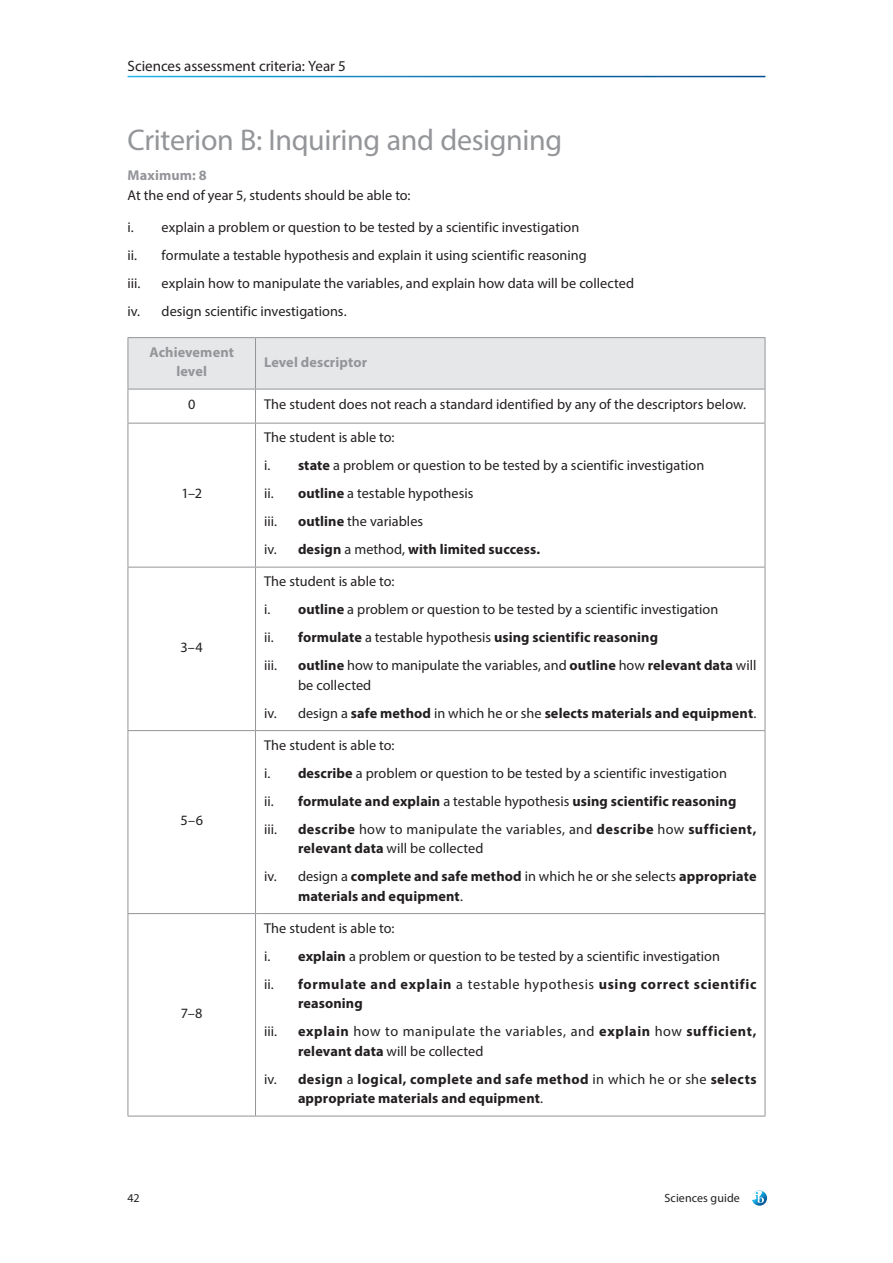
<style>
.page{position:relative;width:893px;height:1263px;background:#fff}
.page>*{position:absolute;margin:0;border:0;box-sizing:border-box;transform-origin:0 0}
.t1{font:30px "Myriad Pro";letter-spacing:-.01em;color:#939598}
.t2{font:15px "Myriad Pro";color:#231f20}
.t3{font:14.25px/28px "Myriad Pro";letter-spacing:.005em;color:#231f20}
.t4{font:700 14.25px/19.5px "Myriad Pro";letter-spacing:.01em;color:#231f20}
.t5{font:14.25px/19.5px "Myriad Pro";letter-spacing:.035em;color:#231f20}
.t6{font:700 14.25px/19.5px "Myriad Pro";letter-spacing:.005em;color:#939598;text-align:center}
.t7{font:12px "Myriad Pro";letter-spacing:.01em;color:#231f20}
.s1{font-weight:700}
.s2{font-weight:400}
</style>
<div class="page">
<svg style="left:752px;top:1190px;width:15px;height:16px"></svg>
<div style="left:129px;top:338px;width:636px;height:51px;background:#e6e7e9"></div>
<hr style="left:128px;top:337px;width:127px;height:1px;background:#939598">
<hr style="left:128px;top:338px;width:1px;height:51px;background:#939598">
<hr style="left:255px;top:337px;width:510px;height:1px;background:#939598">
<hr style="left:255px;top:338px;width:1px;height:51px;background:#939598">
<hr style="left:765px;top:338px;width:1px;height:51px;background:#939598">
<hr style="left:128px;top:389px;width:127px;height:1px;background:#939598">
<hr style="left:128px;top:389px;width:1px;height:34px;background:#939598">
<hr style="left:255px;top:389px;width:510px;height:1px;background:#939598">
<hr style="left:255px;top:389px;width:1px;height:34px;background:#939598">
<hr style="left:765px;top:389px;width:1px;height:34px;background:#939598">
<hr style="left:128px;top:423px;width:127px;height:1px;background:#939598">
<hr style="left:128px;top:423px;width:1px;height:144px;background:#939598">
<hr style="left:255px;top:423px;width:510px;height:1px;background:#939598">
<hr style="left:255px;top:423px;width:1px;height:144px;background:#939598">
<hr style="left:765px;top:423px;width:1px;height:144px;background:#939598">
<hr style="left:128px;top:567px;width:127px;height:1px;background:#939598">
<hr style="left:128px;top:567px;width:1px;height:163px;background:#939598">
<hr style="left:255px;top:567px;width:510px;height:1px;background:#939598">
<hr style="left:255px;top:567px;width:1px;height:163px;background:#939598">
<hr style="left:765px;top:567px;width:1px;height:163px;background:#939598">
<hr style="left:128px;top:730px;width:127px;height:1px;background:#939598">
<hr style="left:128px;top:731px;width:1px;height:182px;background:#939598">
<hr style="left:255px;top:730px;width:510px;height:1px;background:#939598">
<hr style="left:255px;top:731px;width:1px;height:182px;background:#939598">
<hr style="left:765px;top:731px;width:1px;height:182px;background:#939598">
<hr style="left:128px;top:913px;width:127px;height:1px;background:#939598">
<hr style="left:128px;top:914px;width:1px;height:202px;background:#939598">
<hr style="left:255px;top:913px;width:510px;height:1px;background:#939598">
<hr style="left:255px;top:914px;width:1px;height:202px;background:#939598">
<hr style="left:765px;top:914px;width:1px;height:202px;background:#939598">
<hr style="left:128px;top:1116px;width:127px;height:1px;background:#939598">
<hr style="left:255px;top:1116px;width:510px;height:1px;background:#939598">
<p class="t2" style="left:128px;top:57px;width:220px">Sciences assessment criteria: Year 5</p>
<h1 class="t1" style="left:128px;top:121px;width:436px">Criterion B: Inquiring and designing</h1>
<p class="t6" style="left:128px;top:165px;width:81px">Maximum: 8</p>
<p class="t3" style="left:128px;top:181px;width:285px">At the end of year 5, students should be able to:</p>
<p class="t3" style="left:128px;top:213px;width:461px">i. explain a problem or question to be tested by a scientific investigation ii. formulate a testable hypothesis and explain it using scientific reasoning iii.</p>
<p class="t3" style="left:128px;top:269px;width:508px;text-indent:34px">explain how to manipulate the variables, and explain how data will be collected iv. design scientific investigations.</p>
<p class="t6" style="left:149px;top:342px;width:86px">Achievement level</p>
<p class="t6" style="left:264px;top:352px;width:105px">Level descriptor</p>
<p class="t3" style="left:188px;top:390px;width:9px">0</p>
<p class="t3" style="left:264px;top:390px;width:484px">The student does not reach a standard identified by any of the descriptors below.</p>
<p class="t3" style="left:181px;top:479px;width:22px">1–2</p>
<p class="t3" style="left:180px;top:633px;width:24px">3–4</p>
<p class="t3" style="left:180px;top:806px;width:24px">5–6</p>
<p class="t3" style="left:181px;top:999px;width:23px">7–8</p>
<p class="t3" style="left:264px;top:423px;width:442px">The student is able to:<br>i. <span class="s1">state</span> a problem or question to be tested by a scientific investigation ii. <span class="s1">outline</span> a testable hypothesis<br>iii.</p>
<p class="t4" style="left:264px;top:507px;width:278px;line-height:28px;text-indent:34px">outline <span class="s2">the variables<br>iv.</span> design <span class="s2">a method,</span> with limited success.</p>
<p class="t3" style="left:264px;top:567px;width:456px">The student is able to:<br>i. <span class="s1">outline</span> a problem or question to be tested by a scientific investigation ii. <span class="s1">formulate</span> a testable hypothesis <span class="s1">using scientific reasoning<br></span>iii.</p>
<p class="t3" style="left:298px;top:656px;width:460px;line-height:19.5px"><span class="s1">outline</span> how to manipulate the variables, and <span class="s1">outline</span> how <span class="s1">relevant data</span> will be collected</p>
<p class="t4" style="left:264px;top:703px;width:494px"><span class="s2">iv. design a</span> safe method <span class="s2">in which he or she</span> selects materials and equipment<span class="s2">.</span></p>
<p class="t3" style="left:264px;top:731px;width:474px">The student is able to:<br>i. <span class="s1">describe</span> a problem or question to be tested by a scientific investigation ii. <span class="s1">formulate and explain</span> a testable hypothesis <span class="s1">using scientific reasoning </span>iii.</p>
<p class="t3" style="left:298px;top:819px;width:460px;line-height:19.5px"><span class="s1">describe</span> how to manipulate the variables, and <span class="s1">describe</span> how <span class="s1">sufficient, relevant data</span> will be collected</p>
<p class="t4" style="left:298px;top:866px;width:460px;text-indent:-34px"><span class="s2">iv. design a</span> complete and safe method <span class="s2">in which he or she selects</span> appropriate materials and equipment<span class="s2">.</span></p>
<p class="t3" style="left:264px;top:914px;width:494px">The student is able to:<br>i. <span class="s1">explain</span> a problem or question to be tested by a scientific investigation<br>ii. <span class="s1">formulate and explain</span> a testable hypothesis <span class="s1">using correct scientific</span></p>
<p class="t4" style="left:298px;top:993px;width:66px">reasoning</p>
<p class="t3" style="left:264px;top:1017px;width:14px">iii.</p>
<p class="t5" style="left:298px;top:1021px;width:460px"><span class="s1">explain</span> how to manipulate the variables, and <span class="s1">explain</span> how <span class="s1">sufficient, relevant data</span> will be collected</p>
<p class="t4" style="left:298px;top:1069px;width:460px;text-indent:-34px"><span class="s2">iv.</span> design <span class="s2">a</span> logical, complete and safe method <span class="s2">in which he or she</span> selects appropriate materials and equipment<span class="s2">.</span></p>
<p class="t7" style="left:128px;top:1190px;width:14px">42</p>
<p class="t7" style="left:664px;top:1190px;width:77px">Sciences guide</p>
</div>
